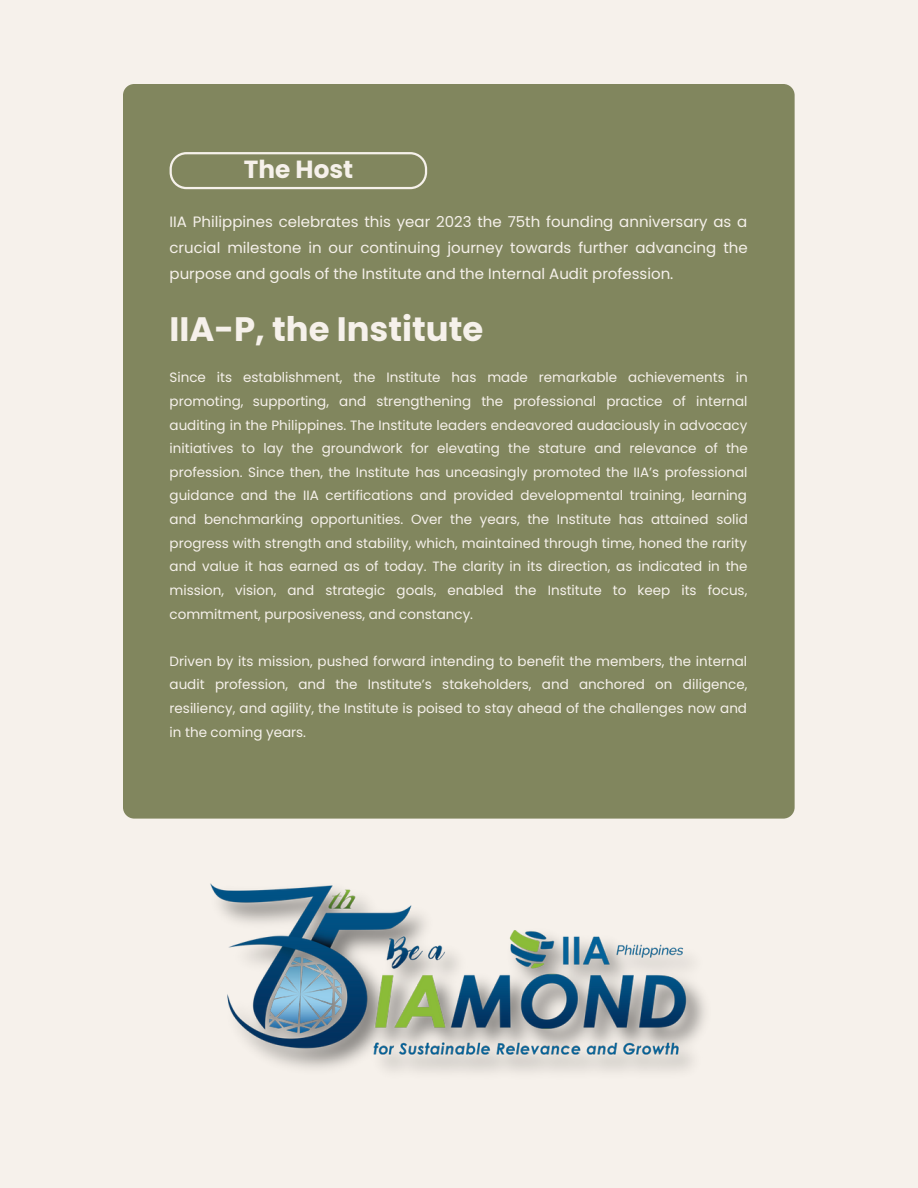
<style>
.page{position:relative;width:918px;height:1188px;background:#f6f1eb}
.page>*{position:absolute;margin:0;border:0;box-sizing:border-box;transform-origin:0 0}
.t1{font:700 33.9px "Poppins";color:#f6f1eb}
.t2{font:700 24.75px "Poppins";color:#f6f1eb}
.t3{font:15px/25.8px "Poppins";color:#f6f1eb;text-align:justify}
.t4{font:13.5px/23.5px "Poppins";color:#f6f1eb;text-align:justify}
</style>
<div class="page">
<div style="left:123px;top:84px;width:671px;height:734px;background:#81865e;border-radius:11px"></div>
<svg style="left:170px;top:152px;width:257px;height:37px"></svg>
<img style="left:210px;top:883px;width:495px;height:189px">
<p class="t2" style="left:244px;top:152px;width:111px">The Host</p>
<p class="t3" style="left:170px;top:209px;width:580px">IIA Philippines celebrates this year 2023 the 75th founding anniversary as a crucial milestone in our continuing journey towards further advancing the purpose and goals of the Institute and the Internal Audit profession.</p>
<p class="t1" style="left:170px;top:306px;width:315px">IIA-P, the Institute</p>
<p class="t4" style="left:170px;top:366px;width:580px">Since its establishment, the Institute has made remarkable achievements in promoting, supporting, and strengthening the professional practice of internal auditing in the Philippines. The Institute leaders endeavored audaciously in advocacy initiatives to lay the groundwork for elevating the stature and relevance of the profession. Since then, the Institute has unceasingly promoted the IIA’s professional guidance and the IIA certifications and provided developmental training, learning and benchmarking opportunities. Over the years, the Institute has attained solid progress with strength and stability, which, maintained through time, honed the rarity and value it has earned as of today. The clarity in its direction, as indicated in the mission, vision, and strategic goals, enabled the Institute to keep its focus, commitment, purposiveness, and constancy.</p>
<p class="t4" style="left:170px;top:649px;width:579px">Driven by its mission, pushed forward intending to benefit the members, the internal audit profession, and the Institute’s stakeholders, and anchored on diligence, resiliency, and agility, the Institute is poised to stay ahead of the challenges now and in the coming years.</p>
</div>
